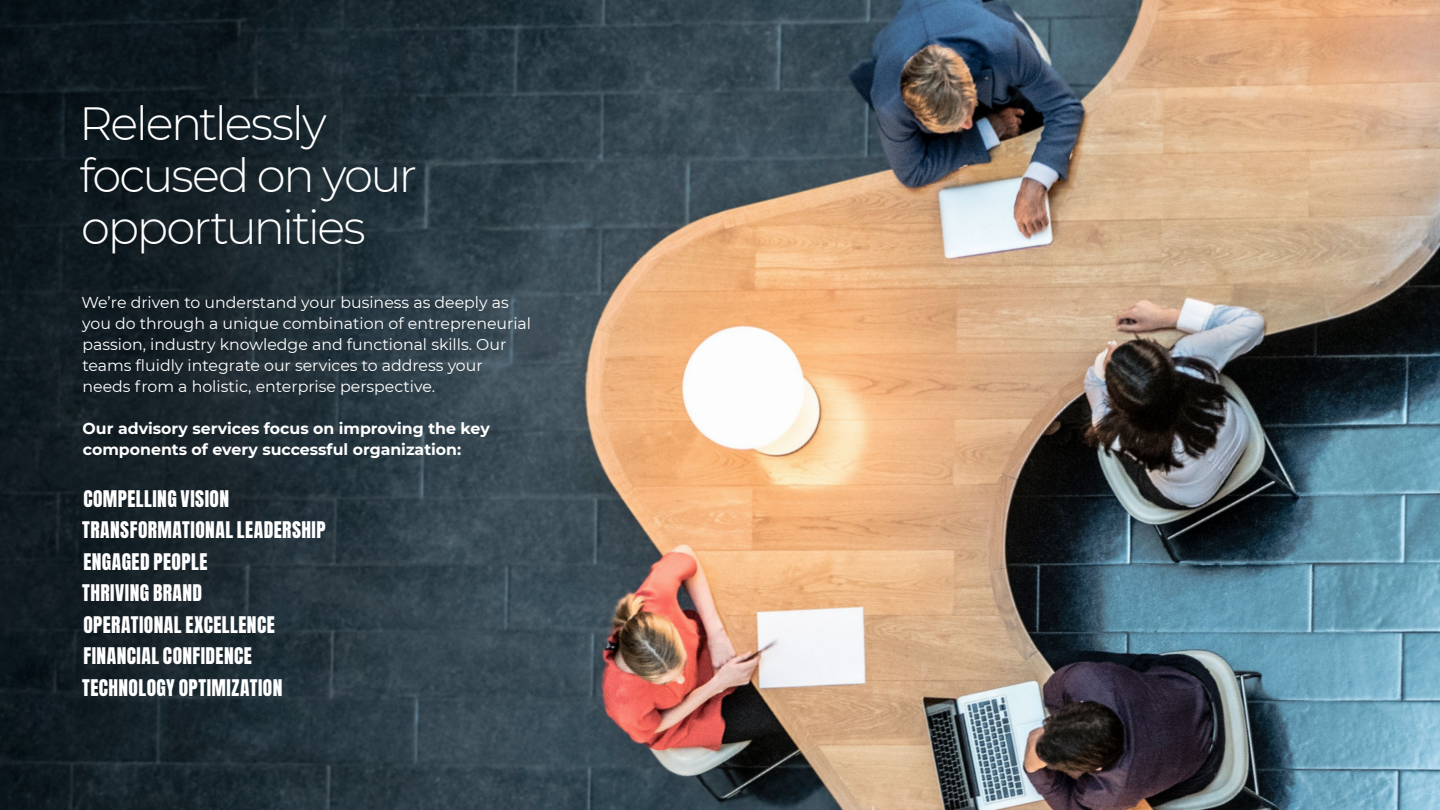
<style>
.page{position:relative;width:1440px;height:810px;background:#fff}
.page>*{position:absolute;margin:0;border:0;box-sizing:border-box;transform-origin:0 0}
.t1{font:300 46.5px/52.5px "Montserrat";letter-spacing:-.05em;color:#fff}
.t2{font:19.5px/31.5px "Anton";letter-spacing:.02em;color:#fff}
.t3{font:15.75px/21px "Montserrat";color:#fff}
.t4{font:700 15.75px/21px "Montserrat";color:#fff}
</style>
<div class="page">
<img style="left:0;top:0;width:1440px;height:810px">
<h1 class="t1" style="left:79px;top:95px;width:339px">Relentlessly focused on your opportunities</h1>
<p class="t3" style="left:81px;top:291px;width:451px">We’re driven to understand your business as deeply as you do through a unique combination of entrepreneurial passion, industry knowledge and functional skills. Our teams fluidly integrate our services to address your needs from a holistic, enterprise perspective.</p>
<p class="t4" style="left:83px;top:417px;width:409px">Our advisory services focus on improving the key components of every successful organization:</p>
<p class="t2" style="left:82px;top:485px;width:245px">COMPELLING VISION<br>TRANSFORMATIONAL LEADERSHIP<br>ENGAGED PEOPLE<br>THRIVING BRAND<br>OPERATIONAL EXCELLENCE<br>FINANCIAL CONFIDENCE<br>TECHNOLOGY OPTIMIZATION</p>
</div>
